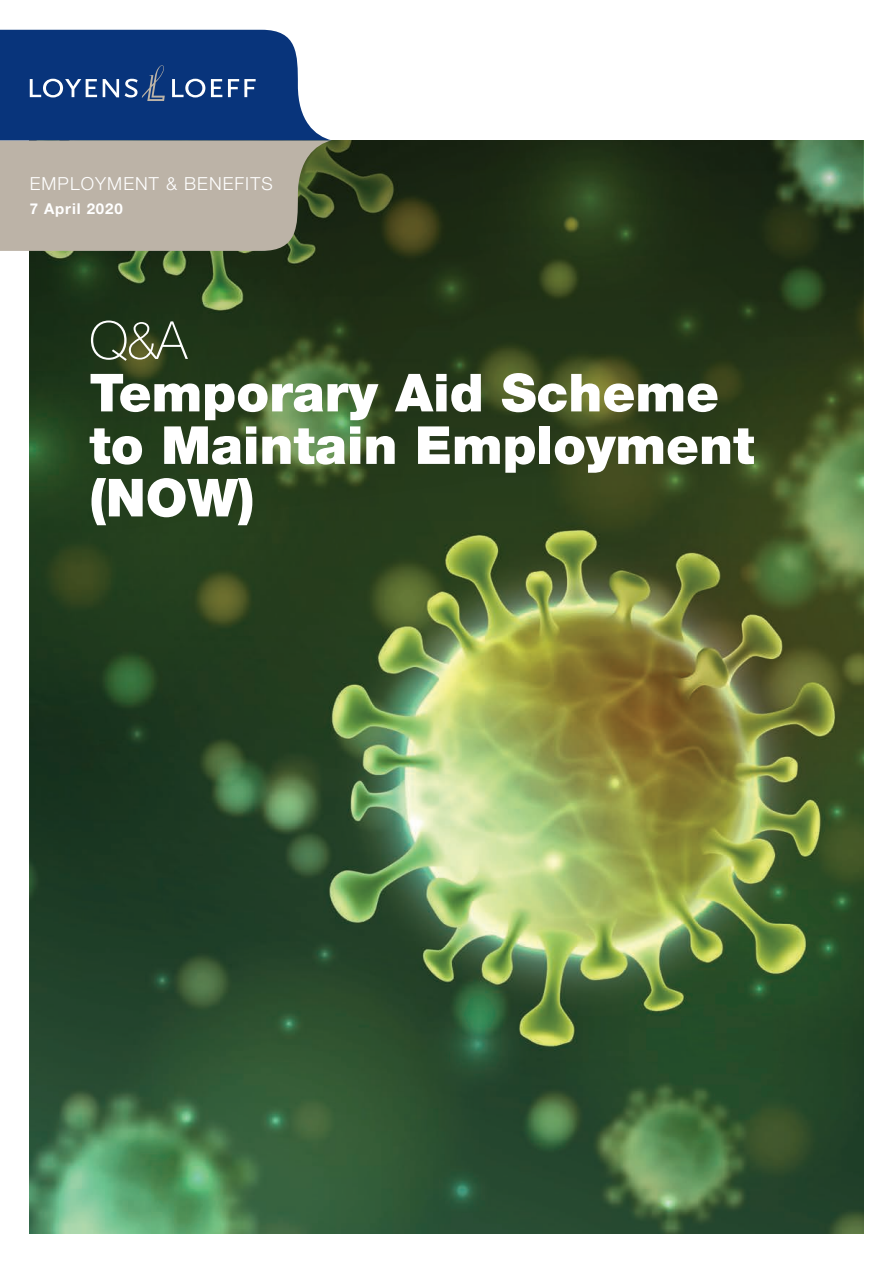
<style>
.page{position:relative;width:893px;height:1263px;background:#fff}
.page>*{position:absolute;margin:0;border:0;box-sizing:border-box;transform-origin:0 0}
.t1{font:900 52.5px/52.5px "Helvetica Neue LT Pro";color:#fff}
.t2{font:100 52.5px "Helvetica Neue LT Pro";color:#fff}
.t3{font:300 18px "Helvetica Neue LT Pro";letter-spacing:.06em;color:#fff}
.t4{font:700 15px "Helvetica Neue LT Pro";letter-spacing:.06em;color:#fff}
</style>
<div class="page">
<img style="left:30px;top:529px;width:833px;height:704px">
<svg style="left:30px;top:140px;width:833px;height:389px;background:#2c3f1d"></svg>
<svg style="left:0;top:30px;width:332px;height:221px;background:#6b7b93"></svg>
<p class="t3" style="left:30px;top:173px;width:245px">EMPLOYMENT &amp; BENEFITS</p>
<p class="t4" style="left:30px;top:199px;width:94px">7 April 2020</p>
<p class="t2" style="left:89px;top:310px;width:100px">Q&amp;A</p>
<p class="t1" style="left:89px;top:366px;width:667px">Temporary Aid Scheme to Maintain Employment (NOW)</p>
</div>
